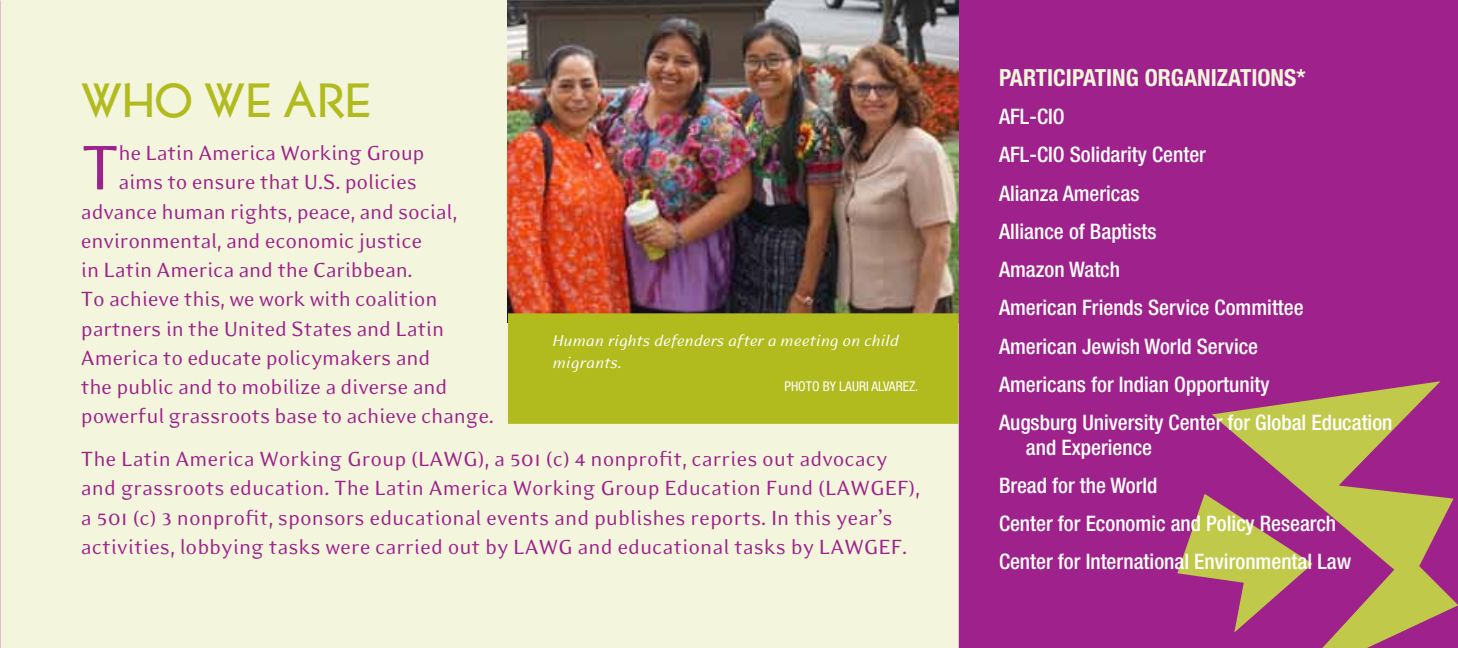
<style>
.page{position:relative;width:1458px;height:648px;background:#fff}
.page>*{position:absolute;margin:0;border:0;box-sizing:border-box;transform-origin:0 0}
.t1{font:72.45px "Eidetic Modern";color:#9f218b}
.t2{font:500 47.25px "Bernhard Gothic SG";color:#b2bb1e}
.t3{font:23.62px/29.2px "Eidetic Modern";letter-spacing:-.01em;color:#9f218b}
.t4{font:700 condensed 23.62px "Helvetica Neue";color:#f3f5dd}
.t5{font:500 condensed 21.38px/38.2px "Helvetica Neue";color:#fff}
.t6{font:italic 18px/21.6px "Eidetic Modern";letter-spacing:-.015em;color:#fff}
.t7{font:condensed 13.5px "Helvetica Neue";color:#fff}
</style>
<div class="page">
<div style="left:958px;top:0;width:500px;height:648px;background:#9f218b"></div>
<div style="left:0;top:0;width:958px;height:648px;background:#f3f5dd"></div>
<svg style="left:1212px;top:381px;width:246px;height:267px;background:#ae706c"></svg>
<svg style="left:1177px;top:494px;width:136px;height:139px;background:#ad6670"></svg>
<img style="left:508px;top:0;width:450px;height:313px">
<div style="left:508px;top:313px;width:450px;height:111px;background:#b2bb1e;border:2px solid #b2bb1e"></div>
<h2 class="t2" style="left:81px;top:67px;width:291px">WHO WE ARE</h2>
<h1 class="t1" style="left:81px;top:130px;width:40px">T</h1>
<p class="t3" style="left:118px;top:138px;width:308px">he Latin America Working Group</p>
<p class="t3" style="left:118px;top:168px;width:300px">aims to ensure that U.S. policies</p>
<p class="t3" style="left:81px;top:197px;width:378px">advance human rights, peace, and social,</p>
<p class="t3" style="left:81px;top:226px;width:343px">environmental, and economic justice</p>
<p class="t3" style="left:81px;top:255px;width:333px">in Latin America and the Caribbean.</p>
<p class="t3" style="left:81px;top:285px;width:358px">To achieve this, we work with coalition</p>
<p class="t3" style="left:81px;top:314px;width:365px">partners in the United States and Latin</p>
<p class="t3" style="left:81px;top:343px;width:351px">America to educate policymakers and</p>
<p class="t3" style="left:81px;top:372px;width:368px">the public and to mobilize a diverse and</p>
<p class="t3" style="left:81px;top:402px;width:414px">powerful grassroots base to achieve change.</p>
<p class="t3" style="left:81px;top:444px;width:841px">The Latin America Working Group (LAWG), a 501 (c) 4 nonprofit, carries out advocacy and grassroots education. The Latin America Working Group Education Fund (LAWGEF), a 501 (c) 3 nonprofit, sponsors educational events and publishes reports. In this year’s activities, lobbying tasks were carried out by LAWG and educational tasks by LAWGEF.</p>
<p class="t6" style="left:552px;top:330px;width:348px">Human rights defenders after a meeting on child migrants.</p>
<p class="t7" style="left:785px;top:378px;width:15px">PHOTO</p>
<p class="t7" style="left:823px;top:378px;width:97px">BY LAURI ALVAREZ.</p>
<p class="t4" style="left:999px;top:63px;width:308px">PARTICIPATING ORGANIZATIONS*</p>
<p class="t5" style="left:999px;top:97px;width:395px">AFL-CIO<br>AFL-CIO Solidarity Center<br>Alianza Americas<br>Alliance of Baptists<br>Amazon Watch<br>American Friends Service Committee<br>American Jewish World Service<br>Americans for Indian Opportunity<br>Augsburg University Center for Global Education</p>
<p class="t5" style="left:999px;top:428px;width:354px;text-indent:27px">and Experience<br>Bread for the World<br>Center for Economic and Policy Research<br>Center for International Environmental Law</p>
</div>
